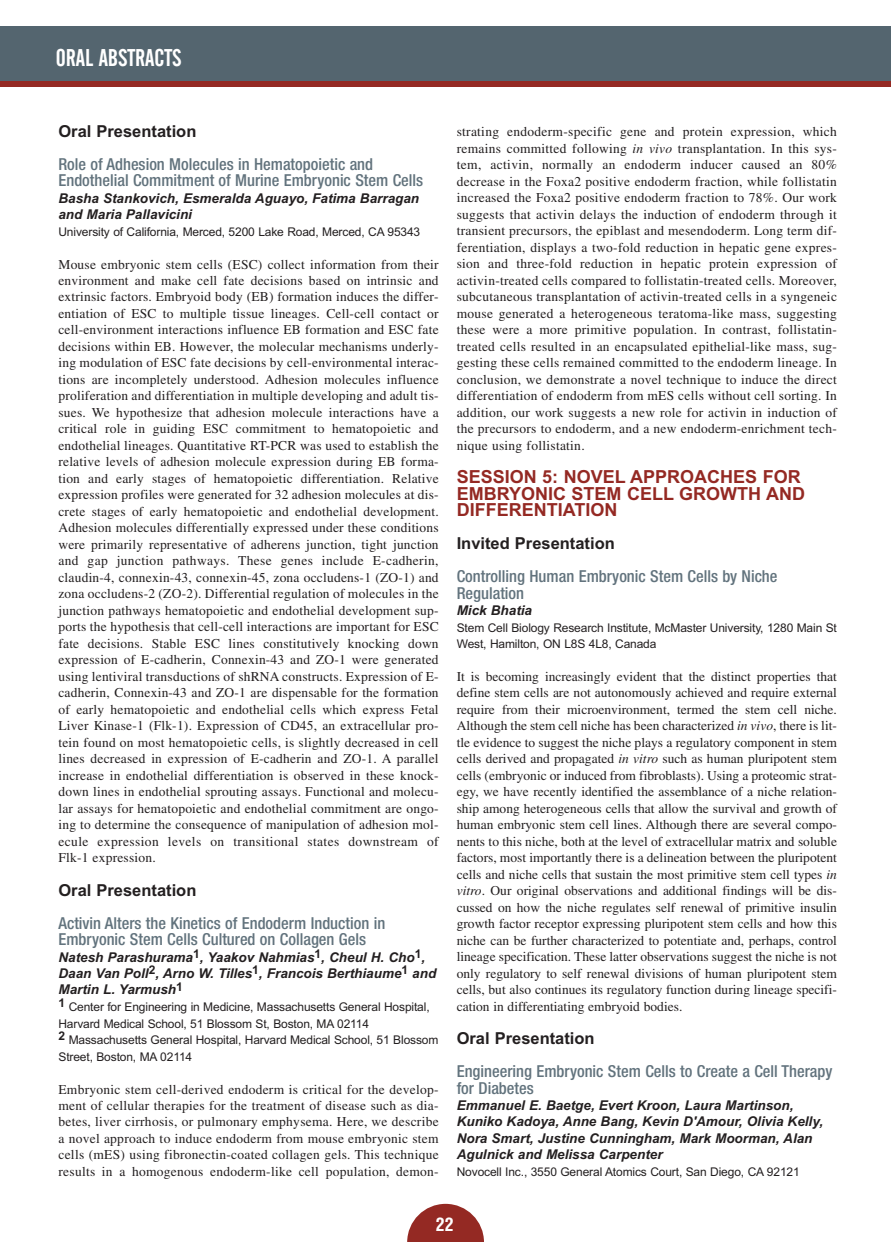
<style>
.page{position:relative;width:891px;height:1242px;background:#fff}
.page>*{position:absolute;margin:0;border:0;box-sizing:border-box;transform-origin:0 0}
.t1{font:24px "Alternate Gothic No 2 BT";color:#fff}
.t2{font:700 18px/16.5px "Arial";color:#942923}
.t3{font:700 condensed 18px "Helvetica";color:#fff}
.t4{font:500 condensed 16.5px/16.5px "Helvetica Neue";color:#62737d}
.t5{font:700 16.5px "Arial";color:#231f20}
.t6{font:13.5px/16.5px "Times";letter-spacing:.02em;color:#231f20;text-align:justify}
.t7{font:italic 700 13.5px/16.5px "Arial";color:#231f20}
.t8{font:12px/16.5px "Arial";letter-spacing:-.01em;color:#231f20}
.s1{font-style:italic}
</style>
<div class="page">
<div style="left:0;top:81px;width:891px;height:5px;background:#942923"></div>
<div style="left:0;top:26px;width:891px;height:55px;background:#54656f"></div>
<svg style="left:407px;top:1204px;width:77px;height:38px"></svg>
<h1 class="t1" style="left:56px;top:48px;width:127px">ORAL ABSTRACTS</h1>
<p class="t5" style="left:58px;top:125px;width:140px">Oral Presentation</p>
<p class="t4" style="left:58px;top:157px;width:366px">Role of Adhesion Molecules in Hematopoietic and<br>Endothelial Commitment of Murine Embryonic Stem Cells</p>
<p class="t7" style="left:58px;top:191px;width:362px">Basha Stankovich, Esmeralda Aguayo, Fatima Barragan and Maria Pallavicini</p>
<p class="t8" style="left:58px;top:224px;width:363px">University of California, Merced, 5200 Lake Road, Merced, CA 95343</p>
<p class="t6" style="left:58px;top:257px;width:382px">Mouse embryonic stem cells (ESC) collect information from their environment and make cell fate decisions based on intrinsic and extrinsic factors. Embryoid body (EB) formation induces the differ&shy;entiation of ESC to multiple tissue lineages. Cell-cell contact or cell-environment interactions influence EB formation and ESC fate decisions within EB. However, the molecular mechanisms underly&shy;ing modulation of ESC fate decisions by cell-environmental interac&shy;tions are incompletely understood. Adhesion molecules influence proliferation and differentiation in multiple developing and adult tis&shy;sues. We hypothesize that adhesion molecule interactions have a critical role in guiding ESC commitment to hematopoietic and endothelial lineages. Quantitative RT-PCR was used to establish the relative levels of adhesion molecule expression during EB forma&shy;tion and early stages of hematopoietic differentiation. Relative expression profiles were generated for 32 adhesion molecules at dis&shy;crete stages of early hematopoietic and endothelial development.<br>Adhesion molecules differentially expressed under these conditions were primarily representative of adherens junction, tight junction and gap junction pathways. These genes include E-cadherin, claudin-4, connexin-43, connexin-45, zona occludens-1 (ZO-1) and zona occludens-2 (ZO-2). Differential regulation of molecules in the junction pathways hematopoietic and endothelial development sup&shy;ports the hypothesis that cell-cell interactions are important for ESC fate decisions. Stable ESC lines constitutively knocking down expression of E-cadherin, Connexin-43 and ZO-1 were generated using lentiviral transductions of shRNA constructs. Expression of E&shy;cadherin, Connexin-43 and ZO-1 are dispensable for the formation of early hematopoietic and endothelial cells which express Fetal Liver Kinase-1 (Flk-1). Expression of CD45, an extracellular pro&shy;tein found on most hematopoietic cells, is slightly decreased in cell lines decreased in expression of E-cadherin and ZO-1. A parallel increase in endothelial differentiation is observed in these knock&shy;down lines in endothelial sprouting assays. Functional and molecu&shy;lar assays for hematopoietic and endothelial commitment are ongo&shy;ing to determine the consequence of manipulation of adhesion mol&shy;ecule expression levels on transitional states downstream of Flk-1 expression.</p>
<p class="t5" style="left:58px;top:884px;width:140px">Oral Presentation</p>
<p class="t4" style="left:58px;top:916px;width:328px">Activin Alters the Kinetics of Endoderm Induction in<br>Embryonic Stem Cells Cultured on Collagen Gels</p>
<p class="t7" style="left:58px;top:950px;width:379px">Natesh Parashurama<sup>1</sup>, Yaakov Nahmias<sup>1</sup>, Cheul H. Cho<sup>1</sup>,<br>Daan Van Poll<sup>2</sup>, Arno W. Tilles<sup>1</sup>, Francois Berthiaume<sup>1</sup> and<br>Martin L. Yarmush<sup>1</sup></p>
<p class="t8" style="left:58px;top:1000px;width:382px"><sup>1</sup> Center for Engineering in Medicine, Massachusetts General Hospital, Harvard Medical School, 51 Blossom St, Boston, MA 02114<br><sup>2</sup> Massachusetts General Hospital, Harvard Medical School, 51 Blossom Street, Boston, MA 02114</p>
<p class="t6" style="left:58px;top:1082px;width:382px">Embryonic stem cell-derived endoderm is critical for the develop&shy;ment of cellular therapies for the treatment of disease such as dia&shy;betes, liver cirrhosis, or pulmonary emphysema. Here, we describe a novel approach to induce endoderm from mouse embryonic stem cells (mES) using fibronectin-coated collagen gels. This technique results in a homogenous endoderm-like cell population, demon-</p>
<p class="t6" style="left:457px;top:125px;width:382px">strating endoderm-specific gene and protein expression, which remains committed following <span class="s1">in vivo</span> transplantation. In this sys&shy;tem, activin, normally an endoderm inducer caused an 80% decrease in the Foxa2 positive endoderm fraction, while follistatin increased the Foxa2 positive endoderm fraction to 78%. Our work suggests that activin delays the induction of endoderm through it transient precursors, the epiblast and mesendoderm. Long term dif&shy;ferentiation, displays a two-fold reduction in hepatic gene expres&shy;sion and three-fold reduction in hepatic protein expression of activin-treated cells compared to follistatin-treated cells. Moreover, subcutaneous transplantation of activin-treated cells in a syngeneic mouse generated a heterogeneous teratoma-like mass, suggesting these were a more primitive population. In contrast, follistatin&shy;treated cells resulted in an encapsulated epithelial-like mass, sug&shy;gesting these cells remained committed to the endoderm lineage. In conclusion, we demonstrate a novel technique to induce the direct differentiation of endoderm from mES cells without cell sorting. In addition, our work suggests a new role for activin in induction of the precursors to endoderm, and a new endoderm-enrichment tech&shy;nique using follistatin.</p>
<h2 class="t2" style="left:457px;top:470px;width:350px">SESSION 5: NOVEL APPROACHES FOR<br>EMBRYONIC STEM CELL GROWTH AND<br>DIFFERENTIATION</h2>
<p class="t5" style="left:457px;top:537px;width:160px">Invited Presentation</p>
<p class="t4" style="left:457px;top:569px;width:322px">Controlling Human Embryonic Stem Cells by Niche<br>Regulation</p>
<p class="t7" style="left:457px;top:603px;width:77px">Mick Bhatia</p>
<p class="t8" style="left:457px;top:620px;width:382px">Stem Cell Biology Research Institute, McMaster University, 1280 Main St<br>West, Hamilton, ON L8S 4L8, Canada</p>
<p class="t6" style="left:457px;top:669px;width:382px">It is becoming increasingly evident that the distinct properties that define stem cells are not autonomously achieved and require external require from their microenvironment, termed the stem cell niche.<br>Although the stem cell niche has been characterized <span class="s1">in vivo</span>, there is lit&shy;tle evidence to suggest the niche plays a regulatory component in stem cells derived and propagated <span class="s1">in vitro</span> such as human pluripotent stem cells (embryonic or induced from fibroblasts). Using a proteomic strat&shy;egy, we have recently identified the assemblance of a niche relation&shy;ship among heterogeneous cells that allow the survival and growth of human embryonic stem cell lines. Although there are several compo&shy;nents to this niche, both at the level of extracellular matrix and soluble factors, most importantly there is a delineation between the pluripotent cells and niche cells that sustain the most primitive stem cell types <span class="s1">in vitro</span>. Our original observations and additional findings will be dis&shy;cussed on how the niche regulates self renewal of primitive insulin growth factor receptor expressing pluripotent stem cells and how this niche can be further characterized to potentiate and, perhaps, control lineage specification. These latter observations suggest the niche is not only regulatory to self renewal divisions of human pluripotent stem cells, but also continues its regulatory function during lineage specifi&shy;cation in differentiating embryoid bodies.</p>
<p class="t5" style="left:457px;top:1032px;width:140px">Oral Presentation</p>
<p class="t4" style="left:457px;top:1064px;width:377px">Engineering Embryonic Stem Cells to Create a Cell Therapy for Diabetes</p>
<p class="t7" style="left:457px;top:1098px;width:368px">Emmanuel E. Baetge, Evert Kroon, Laura Martinson, Kuniko Kadoya, Anne Bang, Kevin D'Amour, Olivia Kelly, Nora Smart, Justine Cunningham, Mark Moorman, Alan Agulnick and Melissa Carpenter</p>
<p class="t8" style="left:457px;top:1165px;width:345px">Novocell Inc., 3550 General Atomics Court, San Diego, CA 92121</p>
<h2 class="t3" style="left:436px;top:1217px;width:19px">22</h2>
</div>
